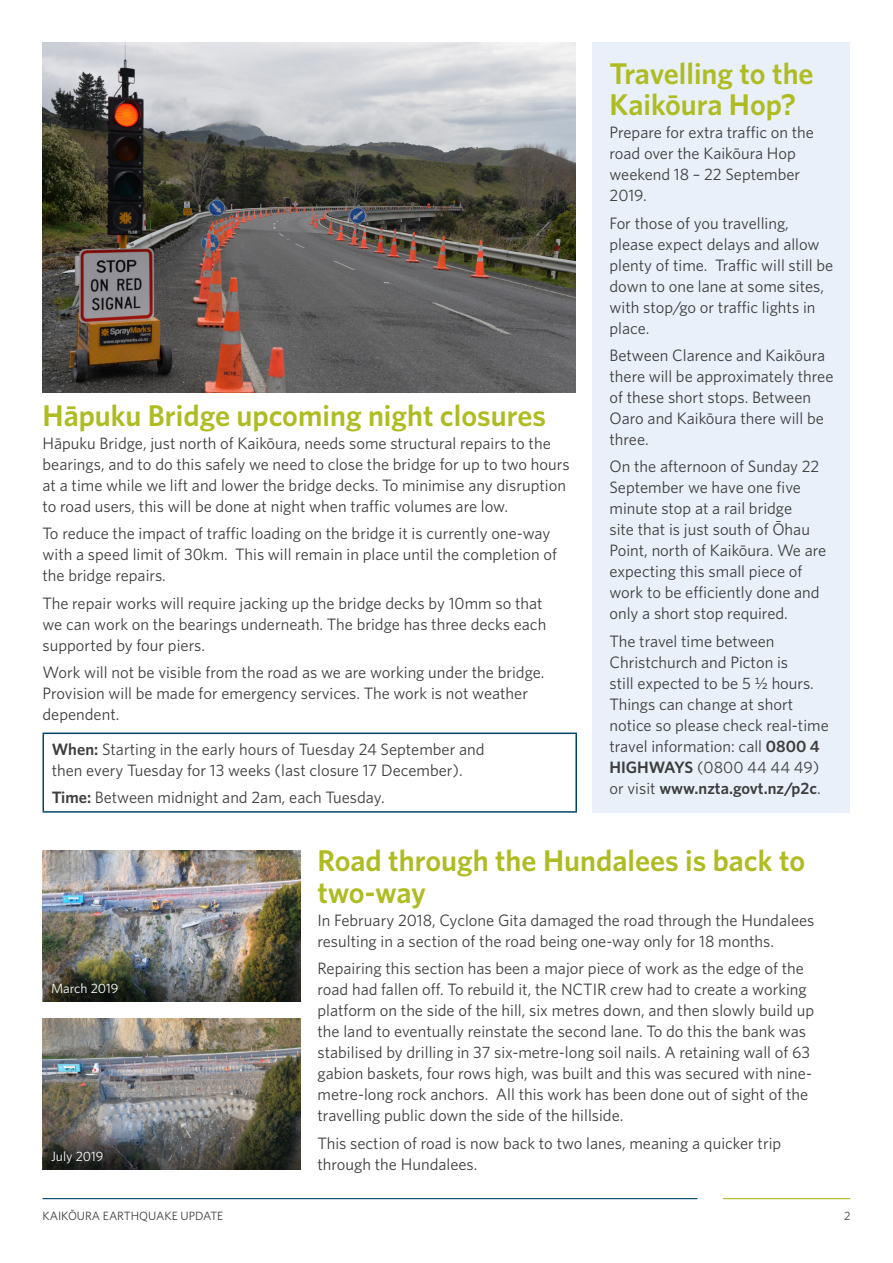
<style>
.page{position:relative;width:893px;height:1263px;background:#fff}
.page>*{position:absolute;margin:0;border:0;box-sizing:border-box;transform-origin:0 0}
.t1{font:600 30px/31.5px "Whitney";color:#aebc21}
.body{font:16.5px/21px "Whitney";color:#3e3e3f}
.t2{font:13.5px "Whitney";color:#fff}
.t3{font:12px "Whitney";color:#3e3e3f}
.s1{font-weight:600}
</style>
<div class="page">
<hr style="left:43px;top:1198px;width:654px;height:1px;background:#00446a">
<hr style="left:723px;top:1198px;width:127px;height:1px;background:#aebc21">
<hr style="left:43px;top:732px;width:534px;height:2px;background:#00446a">
<hr style="left:43px;top:734px;width:1px;height:77px;background:#00446a">
<hr style="left:575px;top:734px;width:2px;height:77px;background:#00446a">
<hr style="left:43px;top:811px;width:534px;height:2px;background:#00446a">
<div style="left:592px;top:43px;width:258px;height:770px;background:#e9f0f9"></div>
<img style="left:43px;top:43px;width:532px;height:349px">
<img style="left:43px;top:850px;width:257px;height:106px">
<img style="left:43px;top:1018px;width:257px;height:106px">
<img style="left:43px;top:956px;width:257px;height:45px">
<svg style="left:43px;top:1124px;width:257px;height:45px;background:#484945"></svg>
<p class="t1" style="left:43px;top:399px;width:505px">Hāpuku Bridge upcoming night closures</p>
<p class="body" style="left:43px;top:432px;width:529px">Hāpuku Bridge, just north of Kaikōura, needs some structural repairs to the bearings, and to do this safely we need to close the bridge for up to two hours at a time while we lift and lower the bridge decks. To minimise any disruption to road users, this will be done at night when traffic volumes are low.</p>
<p class="body" style="left:43px;top:523px;width:516px">To reduce the impact of traffic loading on the bridge it is currently one-way with a speed limit of 30km. This will remain in place until the completion of the bridge repairs.</p>
<p class="body" style="left:43px;top:592px;width:505px">The repair works will require jacking up the bridge decks by 10mm so that we can work on the bearings underneath. The bridge has three decks each supported by four piers.</p>
<p class="body" style="left:43px;top:661px;width:503px">Work will not be visible from the road as we are working under the bridge.<br>Provision will be made for emergency services. The work is not weather dependent.</p>
<p class="body" style="left:52px;top:738px;width:434px"><span class="s1">When:</span> Starting in the early hours of Tuesday 24 September and then every Tuesday for 13 weeks (last closure 17 December).</p>
<p class="body" style="left:52px;top:787px;width:334px"><span class="s1">Time:</span> Between midnight and 2am, each Tuesday.</p>
<p class="t1" style="left:609px;top:57px;width:206px">Travelling to the<br>Kaikōura Hop?</p>
<p class="body" style="left:609px;top:122px;width:206px">Prepare for extra traffic on the road over the Kaikōura Hop weekend 18 – 22 September<br>2019.</p>
<p class="body" style="left:609px;top:212px;width:225px">For those of you travelling, please expect delays and allow plenty of time. Traffic will still be down to one lane at some sites, with stop/go or traffic lights in place.</p>
<p class="body" style="left:609px;top:344px;width:225px">Between Clarence and Kaikōura there will be approximately three of these short stops. Between<br>Oaro and Kaikōura there will be three.</p>
<p class="body" style="left:609px;top:456px;width:218px">On the afternoon of Sunday 22<br>September we have one five minute stop at a rail bridge<br>site that is just south of Ōhau<br>Point, north of Kaikōura. We are expecting this small piece of work to be efficiently done and only a short stop required.</p>
<p class="body" style="left:609px;top:630px;width:221px">The travel time between<br>Christchurch and Picton is<br>still expected to be 5 ½ hours.<br>Things can change at short notice so please check real-time travel information: call <span class="s1">0800 4<br>HIGHWAYS</span> (0800 44 44 49) or visit <span class="s1">www.nzta.govt.nz/p2c</span>.</p>
<p class="t2" style="left:51px;top:979px;width:69px">March 2019</p>
<p class="t2" style="left:51px;top:1147px;width:54px">July 2019</p>
<p class="t1" style="left:317px;top:844px;width:489px">Road through the Hundalees is back to two-way</p>
<p class="body" style="left:317px;top:909px;width:498px">In February 2018, Cyclone Gita damaged the road through the Hundalees resulting in a section of the road being one-way only for 18 months.</p>
<p class="body" style="left:317px;top:958px;width:498px">Repairing this section has been a major piece of work as the edge of the road had fallen off. To rebuild it, the NCTIR crew had to create a working platform on the side of the hill, six metres down, and then slowly build up the land to eventually reinstate the second lane. To do this the bank was stabilised by drilling in 37 six-metre-long soil nails. A retaining wall of 63 gabion baskets, four rows high, was built and this was secured with nine&shy;metre-long rock anchors. All this work has been done out of sight of the travelling public down the side of the hillside.</p>
<p class="body" style="left:317px;top:1132px;width:465px">This section of road is now back to two lanes, meaning a quicker trip through the Hundalees.</p>
<p class="t3" style="left:43px;top:1208px;width:182px">KAIKŌURA EARTHQUAKE UPDATE</p>
<p class="t3" style="left:844px;top:1208px;width:8px">2</p>
</div>
